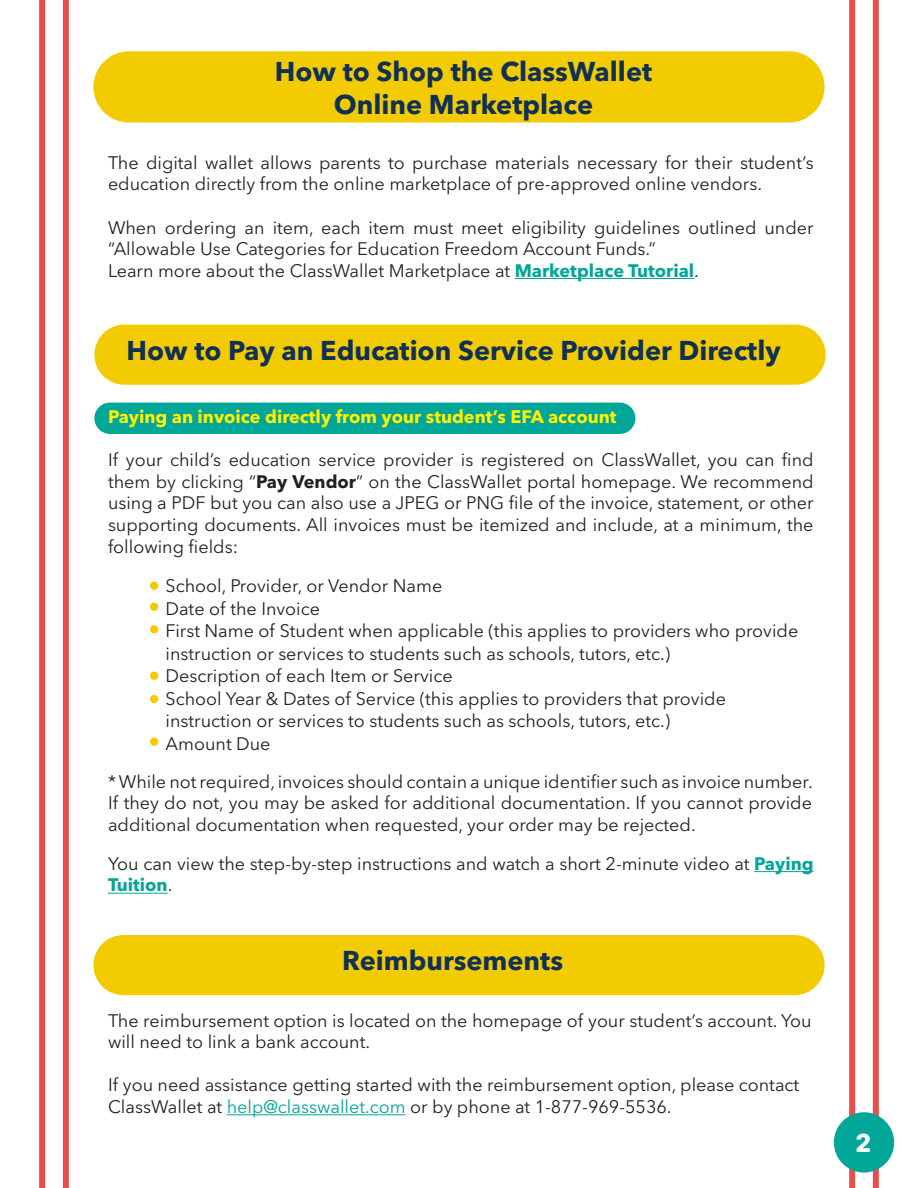
<style>
.page{position:relative;width:918px;height:1188px;background:#fff}
.page>*{position:absolute;margin:0;border:0;box-sizing:border-box;transform-origin:0 0}
.t1{font:700 27px "Avenir Next LT Pro";color:#103054}
.t2{font:700 25.5px "Avenir Next LT Pro";color:#fff}
.t3{font:18px/21.6px "Avenir Next LT Pro";color:#232021}
.t4{font:700 18px "Avenir Next LT Pro";color:#fff100}
.s1{font-weight:700;color:#00a697}
.s2{font-weight:700}
.s3{color:#00a697}
</style>
<div class="page">
<div style="left:94px;top:403px;width:541px;height:31px;background:#00a697;border-radius:16px"></div>
<div style="left:93px;top:51px;width:732px;height:72px;background:#f2cb03;border-radius:36px"></div>
<div style="left:63px;top:0;width:6px;height:1188px;background:#e94e4d"></div>
<div style="left:39px;top:0;width:6px;height:1188px;background:#e94e4d"></div>
<div style="left:873px;top:0;width:6px;height:1188px;background:#e94e4d"></div>
<div style="left:849px;top:0;width:6px;height:1188px;background:#e94e4d"></div>
<div style="left:835px;top:1113px;width:58px;height:59px;background:#00a697;border-radius:50%"></div>
<div style="left:834px;top:1112px;width:60px;height:61px;border:2px solid #00a697;border-radius:50%"></div>
<hr style="left:515px;top:278px;width:179px;height:1px;background:#00a697">
<div style="left:94px;top:325px;width:732px;height:60px;background:#f2cb03;border-radius:30px"></div>
<hr style="left:754px;top:871px;width:60px;height:1px;background:#00a697">
<hr style="left:108px;top:893px;width:60px;height:1px;background:#00a697">
<div style="left:150px;top:582px;width:8px;height:8px;background:#f2cb03;border-radius:50%"></div>
<div style="left:150px;top:603px;width:8px;height:8px;background:#f2cb03;border-radius:50%"></div>
<div style="left:150px;top:625px;width:8px;height:8px;background:#f2cb03;border-radius:50%"></div>
<div style="left:150px;top:695px;width:8px;height:8px;background:#f2cb03;border-radius:50%"></div>
<div style="left:150px;top:738px;width:8px;height:8px;background:#f2cb03;border-radius:50%"></div>
<div style="left:150px;top:672px;width:8px;height:8px;background:#f2cb03;border-radius:50%"></div>
<div style="left:93px;top:935px;width:732px;height:60px;background:#f2cb03;border-radius:30px"></div>
<hr style="left:227px;top:1114px;width:179px;height:1px;background:#00a697">
<p class="t1" style="left:275px;top:55px;width:379px">How to Shop the ClassWallet</p>
<p class="t1" style="left:334px;top:88px;width:261px">Online Marketplace</p>
<p class="t3" style="left:108px;top:152px;width:707px">The digital wallet allows parents to purchase materials necessary for their student’s education directly from the online marketplace of pre-approved online vendors.</p>
<p class="t3" style="left:108px;top:216px;width:707px">When ordering an item, each item must meet eligibility guidelines outlined under “Allowable Use Categories for Education Freedom Account Funds.”</p>
<p class="t3" style="left:108px;top:260px;width:592px">Learn more about the ClassWallet Marketplace at <span class="s1">Marketplace Tutorial</span>.</p>
<p class="t1" style="left:126px;top:334px;width:656px">How to Pay an Education Service Provider Directly</p>
<p class="t4" style="left:108px;top:406px;width:510px">Paying an invoice directly from your student’s EFA account</p>
<p class="t3" style="left:108px;top:449px;width:707px;text-align:justify">If your child’s education service provider is registered on ClassWallet, you can find them by clicking “<span class="s2">Pay Vendor</span>” on the ClassWallet portal homepage. We recommend using a PDF but you can also use a JPEG or PNG file of the invoice, statement, or other supporting documents. All invoices must be itemized and include, at a minimum, the following fields:</p>
<p class="t3" style="left:166px;top:575px;width:278px">School, Provider, or Vendor Name</p>
<p class="t3" style="left:166px;top:598px;width:156px">Date of the Invoice</p>
<p class="t3" style="left:166px;top:620px;width:634px;line-height:22.5px">First Name of Student when applicable (this applies to providers who provide instruction or services to students such as schools, tutors, etc.)</p>
<p class="t3" style="left:166px;top:665px;width:289px">Description of each Item or Service</p>
<p class="t3" style="left:166px;top:687px;width:562px;line-height:22.5px">School Year &amp; Dates of Service (this applies to providers that provide instruction or services to students such as schools, tutors, etc.)</p>
<p class="t3" style="left:166px;top:733px;width:106px">Amount Due</p>
<p class="t3" style="left:108px;top:770px;width:706px;text-align:justify">* While not required, invoices should contain a unique identifier such as invoice number.<br>If they do not, you may be asked for additional documentation. If you cannot provide additional documentation when requested, your order may be rejected.</p>
<p class="t3" style="left:108px;top:853px;width:707px">You can view the step-by-step instructions and watch a short 2-minute video at <span class="s1">Paying<br>Tuition</span>.</p>
<p class="t1" style="left:342px;top:944px;width:222px">Reimbursements</p>
<p class="t3" style="left:108px;top:1009px;width:705px">The reimbursement option is located on the homepage of your student’s account. You will need to link a bank account.</p>
<p class="t3" style="left:108px;top:1074px;width:693px">If you need assistance getting started with the reimbursement option, please contact<br>ClassWallet at <span class="s3">help@classwallet.com</span> or by phone at 1-877-969-5536.</p>
<p class="t2" style="left:855px;top:1127px;width:18px">2</p>
</div>
